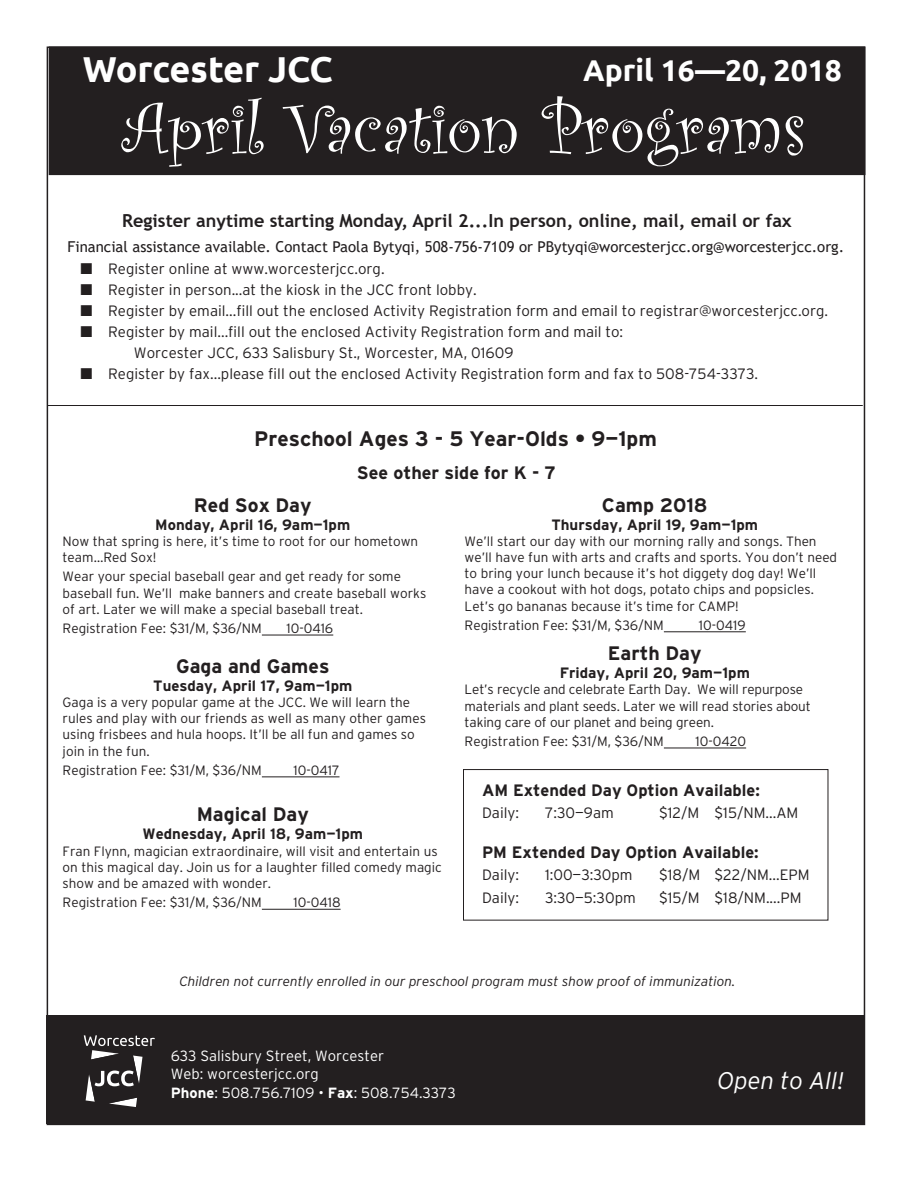
<style>
.page{position:relative;width:918px;height:1188px;background:#fff}
.page>*{position:absolute;margin:0;border:0;box-sizing:border-box;transform-origin:0 0}
.t1{font:73.5px "Curlz";color:#fff}
.t2{font:700 36px "Ubuntu";letter-spacing:-.005em;color:#fff}
.t3{font:700 30px "Ubuntu";color:#fff}
.t4{font:italic 300 24px "Interstate";letter-spacing:-.005em;color:#fff}
.t5{font:700 21px "Interstate";color:#231f20}
.t6{font:700 19.5px "Interstate";color:#231f20}
.t7{font:700 18px "Trebuchet MS";color:#231f20}
.t8{font:700 18px "Interstate";color:#231f20}
.t9{font:700 16.5px "Interstate";color:#231f20}
.t10{font:300 15px "Interstate";color:#231f20}
.t11{font:700 15px "Interstate";color:#231f20}
.t12{font:15px "Trebuchet MS";color:#231f20}
.t13{font:300 14.85px/18.5px "Interstate";color:#fff}
.t14{font:300 13.5px/16.2px "Interstate";color:#231f20}
.t15{font:italic 300 13.5px "Interstate";color:#231f20}
.s1{font-weight:700}
</style>
<div class="page">
<div style="left:463px;top:769px;width:365px;height:152px;border:1px solid #231f20"></div>
<hr style="left:262px;top:635px;width:71px;height:1px;background:#231f20">
<hr style="left:262px;top:777px;width:78px;height:1px;background:#231f20">
<hr style="left:262px;top:909px;width:79px;height:1px;background:#231f20">
<hr style="left:48px;top:405px;width:815px;height:1px;background:#231f20">
<div style="left:47px;top:1015px;width:817px;height:109px;background:#231f20"></div>
<hr style="left:664px;top:632px;width:82px;height:1px;background:#231f20">
<hr style="left:664px;top:748px;width:82px;height:1px;background:#231f20">
<svg style="left:84px;top:1035px;width:71px;height:72px"></svg>
<div style="left:49px;top:47px;width:816px;height:127px;background:#231f20"></div>
<div style="left:49px;top:46px;width:816px;height:129px;border:2px solid #231f20"></div>
<h2 class="t2" style="left:83px;top:47px;width:252px">Worcester JCC</h2>
<h3 class="t3" style="left:583px;top:53px;width:260px">April 16—20, 2018</h3>
<h1 class="t1" style="left:122px;top:77px;width:685px">April Vacation Programs</h1>
<h3 class="t7" style="left:122px;top:209px;width:671px">Register anytime starting Monday, April 2...In person, online, mail, email or fax</h3>
<p class="t10" style="left:108px;top:260px;width:278px">Register online at www.worcesterjcc.org.</p>
<p class="t10" style="left:108px;top:281px;width:370px">Register in person...at the kiosk in the JCC front lobby.</p>
<p class="t10" style="left:108px;top:302px;width:721px">Register by email...fill out the enclosed Activity Registration form and email to registrar@worcesterjcc.org.</p>
<p class="t10" style="left:108px;top:323px;width:517px">Register by mail...fill out the enclosed Activity Registration form and mail to:</p>
<p class="t10" style="left:134px;top:344px;width:381px">Worcester JCC, 633 Salisbury St., Worcester, MA, 01609</p>
<p class="t10" style="left:108px;top:365px;width:651px">Register by fax...please fill out the enclosed Activity Registration form and fax to 508-754-3373.</p>
<p class="t12" style="left:68px;top:237px;width:778px">Financial assistance available. Contact Paola Bytyqi, 508-756-7109 or PBytyqi@worcesterjcc.org@worcesterjcc.org.</p>
<h3 class="t5" style="left:254px;top:427px;width:404px">Preschool Ages 3 - 5 Year-Olds • 9—1pm</h3>
<h3 class="t8" style="left:357px;top:463px;width:200px">See other side for K - 7</h3>
<h3 class="t6" style="left:194px;top:494px;width:119px">Red Sox Day</h3>
<p class="t11" style="left:155px;top:516px;width:196px">Monday, April 16, 9am—1pm</p>
<p class="t14" style="left:63px;top:533px;width:357px">Now that spring is here, it’s time to root for our hometown team…Red Sox!</p>
<p class="t14" style="left:63px;top:568px;width:365px">Wear your special baseball gear and get ready for some baseball fun. We’ll make banners and create baseball works of art. Later we will make a special baseball treat.</p>
<p class="t14" style="left:63px;top:620px;width:201px">Registration Fee: $31/M, $36/NM</p>
<p class="t14" style="left:286px;top:620px;width:48px">10-0416</p>
<h3 class="t6" style="left:176px;top:655px;width:155px">Gaga and Games</h3>
<p class="t11" style="left:153px;top:677px;width:201px">Tuesday, April 17, 9am—1pm</p>
<p class="t14" style="left:63px;top:694px;width:365px">Gaga is a very popular game at the JCC. We will learn the rules and play with our friends as well as many other games using frisbees and hula hoops. It’ll be all fun and games so join in the fun.</p>
<p class="t14" style="left:63px;top:762px;width:201px">Registration Fee: $31/M, $36/NM</p>
<p class="t14" style="left:293px;top:762px;width:48px">10-0417</p>
<h3 class="t6" style="left:197px;top:804px;width:114px">Magical Day</h3>
<p class="t11" style="left:143px;top:826px;width:222px">Wednesday, April 18, 9am—1pm</p>
<p class="t14" style="left:63px;top:843px;width:381px">Fran Flynn, magician extraordinaire, will visit and entertain us on this magical day. Join us for a laughter filled comedy magic show and be amazed with wonder.</p>
<p class="t14" style="left:63px;top:894px;width:201px">Registration Fee: $31/M, $36/NM</p>
<p class="t14" style="left:293px;top:894px;width:49px">10-0418</p>
<h3 class="t6" style="left:602px;top:494px;width:107px">Camp 2018</h3>
<p class="t11" style="left:551px;top:516px;width:208px">Thursday, April 19, 9am—1pm</p>
<p class="t14" style="left:465px;top:533px;width:374px">We’ll start our day with our morning rally and songs. Then we’ll have fun with arts and crafts and sports. You don’t need to bring your lunch because it’s hot diggety dog day! We’ll have a cookout with hot dogs, potato chips and popsicles.<br>Let’s go bananas because it’s time for CAMP!</p>
<p class="t14" style="left:465px;top:617px;width:201px">Registration Fee: $31/M, $36/NM</p>
<p class="t14" style="left:699px;top:617px;width:48px">10-0419</p>
<h3 class="t6" style="left:608px;top:642px;width:95px">Earth Day</h3>
<p class="t11" style="left:560px;top:664px;width:192px">Friday, April 20, 9am—1pm</p>
<p class="t14" style="left:465px;top:681px;width:348px">Let’s recycle and celebrate Earth Day. We will repurpose materials and plant seeds. Later we will read stories about taking care of our planet and being green.</p>
<p class="t14" style="left:465px;top:733px;width:201px">Registration Fee: $31/M, $36/NM</p>
<p class="t14" style="left:695px;top:733px;width:52px">10-0420</p>
<p class="t9" style="left:482px;top:781px;width:279px">AM Extended Day Option Available:</p>
<p class="t10" style="left:482px;top:805px;width:39px">Daily:</p>
<p class="t10" style="left:545px;top:805px;width:70px">7:30—9am</p>
<p class="t10" style="left:659px;top:805px;width:141px">$12/M $15/NM...AM</p>
<p class="t9" style="left:482px;top:843px;width:278px">PM Extended Day Option Available:</p>
<p class="t10" style="left:482px;top:867px;width:39px">Daily:</p>
<p class="t10" style="left:545px;top:867px;width:89px">1:00—3:30pm</p>
<p class="t10" style="left:659px;top:867px;width:152px">$18/M $22/NM...EPM</p>
<p class="t10" style="left:482px;top:889px;width:39px">Daily:</p>
<p class="t10" style="left:545px;top:889px;width:92px">3:30—5:30pm</p>
<p class="t10" style="left:659px;top:889px;width:144px">$15/M $18/NM....PM</p>
<p class="t15" style="left:179px;top:975px;width:558px">Children not currently enrolled in our preschool program must show proof of immunization.</p>
<p class="t13" style="left:171px;top:1046px;width:287px">633 Salisbury Street, Worcester<br>Web: worcesterjcc.org<br><span class="s1">Phone</span>: 508.756.7109 • <span class="s1">Fax</span>: 508.754.3373</p>
<h3 class="t4" style="left:717px;top:1070px;width:128px">Open to All!</h3>
</div>
